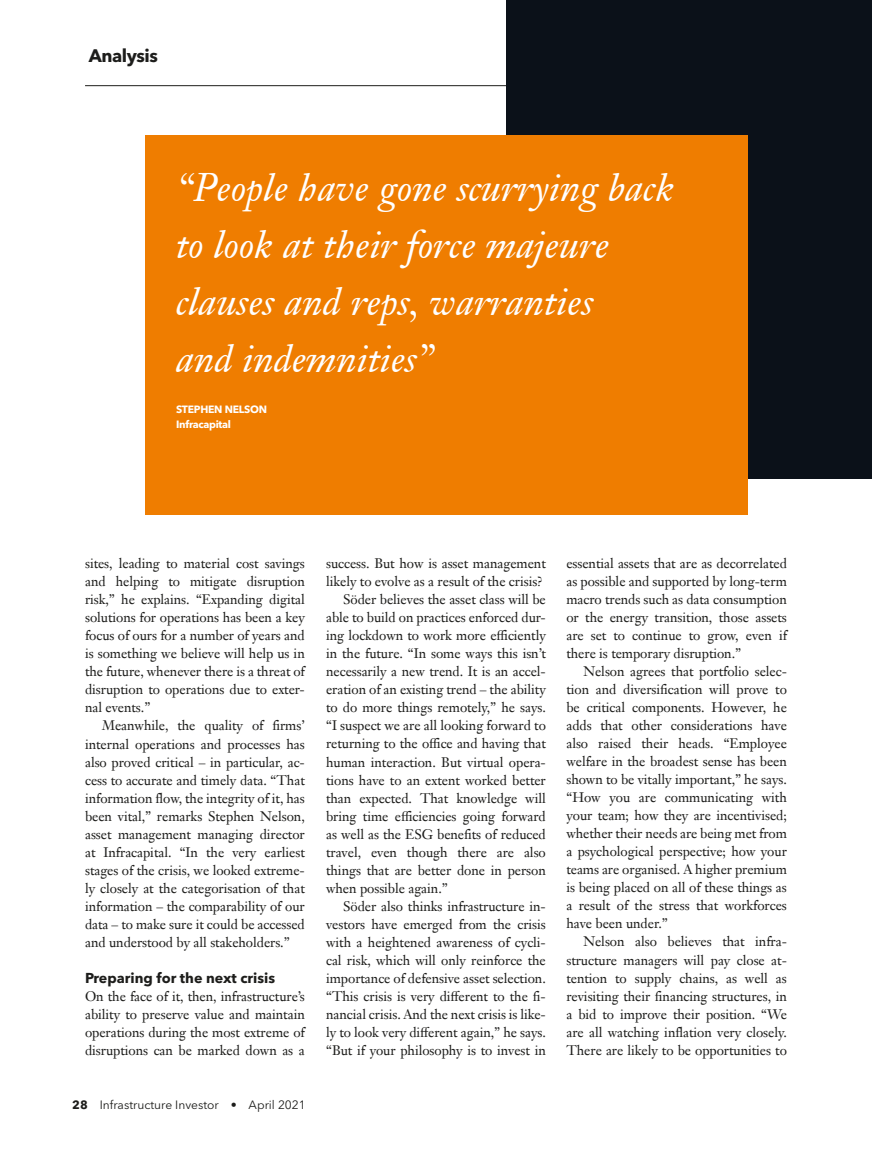
<style>
.page{position:relative;width:872px;height:1149px;background:#fff}
.page>*{position:absolute;margin:0;border:0;box-sizing:border-box;transform-origin:0 0}
.t1{font:italic 39px/57px "Janson Text LT Pro";color:#fff}
.t2{font:700 18px "Avenir Next LT Pro";letter-spacing:-.025em;color:#1d1d1b}
.t3{font:700 14.25px "Avenir Next LT Pro";color:#1d1d1b}
.t4{font:13.5px/18px "Janson Text LT Pro";letter-spacing:-.005em;color:#1d1d1b;text-align:justify}
.t5{font:12px "Avenir Next LT Pro";color:#1d1d1b}
.t6{font:700 10.5px/15px "Avenir Next LT Pro";letter-spacing:-.025em;color:#fff}
.s1{font-weight:700}
</style>
<div class="page">
<hr style="left:85px;top:85px;width:787px;height:1px;background:#1d1d1b">
<div style="left:507px;top:0;width:365px;height:478px;background:#0b1119"></div>
<div style="left:145px;top:136px;width:603px;height:378px;background:#ef7d00"></div>
<h2 class="t2" style="left:89px;top:45px;width:71px">Analysis</h2>
<h1 class="t1" style="left:176px;top:159px;width:499px">“People have gone scurrying back to look at their force majeure clauses and reps, warranties<br>and indemnities”</h1>
<p class="t6" style="left:176px;top:401px;width:92px">STEPHEN NELSON<br>Infracapital</p>
<p class="t4" style="left:85px;top:554px;width:221px">sites, leading to material cost savings and helping to mitigate disruption risk,” he explains. “Expanding digital solutions for operations has been a key focus of ours for a number of years and is something we believe will help us in the future, whenever there is a threat of disruption to operations due to exter&shy;nal events.”</p>
<p class="t4" style="left:85px;top:716px;width:221px;text-indent:17px">Meanwhile, the quality of firms’ internal operations and processes has also proved critical – in particular, ac&shy;cess to accurate and timely data. “That information flow, the integrity of it, has been vital,” remarks Stephen Nelson, asset management managing director at Infracapital. “In the very earliest stages of the crisis, we looked extreme&shy;ly closely at the categorisation of that information – the comparability of our data – to make sure it could be accessed and understood by all stakeholders.”</p>
<p class="t3" style="left:85px;top:968px;width:191px">Preparing for the next crisis</p>
<p class="t4" style="left:85px;top:986px;width:221px">On the face of it, then, infrastructure’s ability to preserve value and maintain operations during the most extreme of disruptions can be marked down as a</p>
<p class="t5" style="left:72px;top:1097px;width:235px"><span class="s1">28</span> Infrastructure Investor • April 2021</p>
<p class="t4" style="left:326px;top:554px;width:221px">success. But how is asset management</p>
<p class="t4" style="left:326px;top:572px;width:218px">likely to evolve as a result of the crisis?</p>
<p class="t4" style="left:343px;top:590px;width:204px">Söder believes the asset class will be</p>
<p class="t4" style="left:326px;top:608px;width:221px">able to build on practices enforced dur-</p>
<p class="t4" style="left:326px;top:626px;width:221px">ing lockdown to work more efficiently</p>
<p class="t4" style="left:326px;top:644px;width:221px">in the future. “In some ways this isn’t</p>
<p class="t4" style="left:326px;top:662px;width:221px">necessarily a new trend. It is an accel-</p>
<p class="t4" style="left:326px;top:680px;width:221px">eration of an existing trend – the ability</p>
<p class="t4" style="left:326px;top:698px;width:221px">to do more things remotely,” he says.</p>
<p class="t4" style="left:326px;top:716px;width:221px">“I suspect we are all looking forward to</p>
<p class="t4" style="left:326px;top:734px;width:221px">returning to the office and having that</p>
<p class="t4" style="left:326px;top:752px;width:221px">human interaction. But virtual opera-</p>
<p class="t4" style="left:326px;top:770px;width:221px">tions have to an extent worked better</p>
<p class="t4" style="left:326px;top:788px;width:221px">than expected. That knowledge will</p>
<p class="t4" style="left:326px;top:806px;width:221px">bring time efficiencies going forward</p>
<p class="t4" style="left:326px;top:824px;width:221px">as well as the ESG benefits of reduced</p>
<p class="t4" style="left:326px;top:842px;width:221px">travel, even though there are also</p>
<p class="t4" style="left:326px;top:860px;width:221px">things that are better done in person</p>
<p class="t4" style="left:326px;top:878px;width:123px">when possible again.”</p>
<p class="t4" style="left:343px;top:896px;width:204px">Söder also thinks infrastructure in-</p>
<p class="t4" style="left:326px;top:914px;width:221px">vestors have emerged from the crisis</p>
<p class="t4" style="left:326px;top:932px;width:221px">with a heightened awareness of cycli-</p>
<p class="t4" style="left:326px;top:950px;width:221px">cal risk, which will only reinforce the</p>
<p class="t4" style="left:326px;top:968px;width:221px">importance of defensive asset selection.</p>
<p class="t4" style="left:326px;top:986px;width:221px">“This crisis is very different to the fi-</p>
<p class="t4" style="left:326px;top:1004px;width:221px">nancial crisis. And the next crisis is like-</p>
<p class="t4" style="left:326px;top:1022px;width:221px">ly to look very different again,” he says.</p>
<p class="t4" style="left:326px;top:1040px;width:221px">“But if your philosophy is to invest in</p>
<p class="t4" style="left:566px;top:554px;width:222px">essential assets that are as decorrelated as possible and supported by long-term macro trends such as data consumption or the energy transition, those assets are set to continue to grow, even if there is temporary disruption.”</p>
<p class="t4" style="left:566px;top:662px;width:222px;text-indent:17px">Nelson agrees that portfolio selec&shy;tion and diversification will prove to be critical components. However, he adds that other considerations have also raised their heads. “Employee welfare in the broadest sense has been shown to be vitally important,” he says. “How you are communicating with your team; how they are incentivised; whether their needs are being met from a psychological perspective; how your teams are organised. A higher premium is being placed on all of these things as a result of the stress that workforces have been under.”</p>
<p class="t4" style="left:566px;top:932px;width:222px;text-indent:17px">Nelson also believes that infra&shy;structure managers will pay close at&shy;tention to supply chains, as well as revisiting their financing structures, in a bid to improve their position. “We are all watching inflation very closely.<br>There are likely to be opportunities to</p>
</div>
